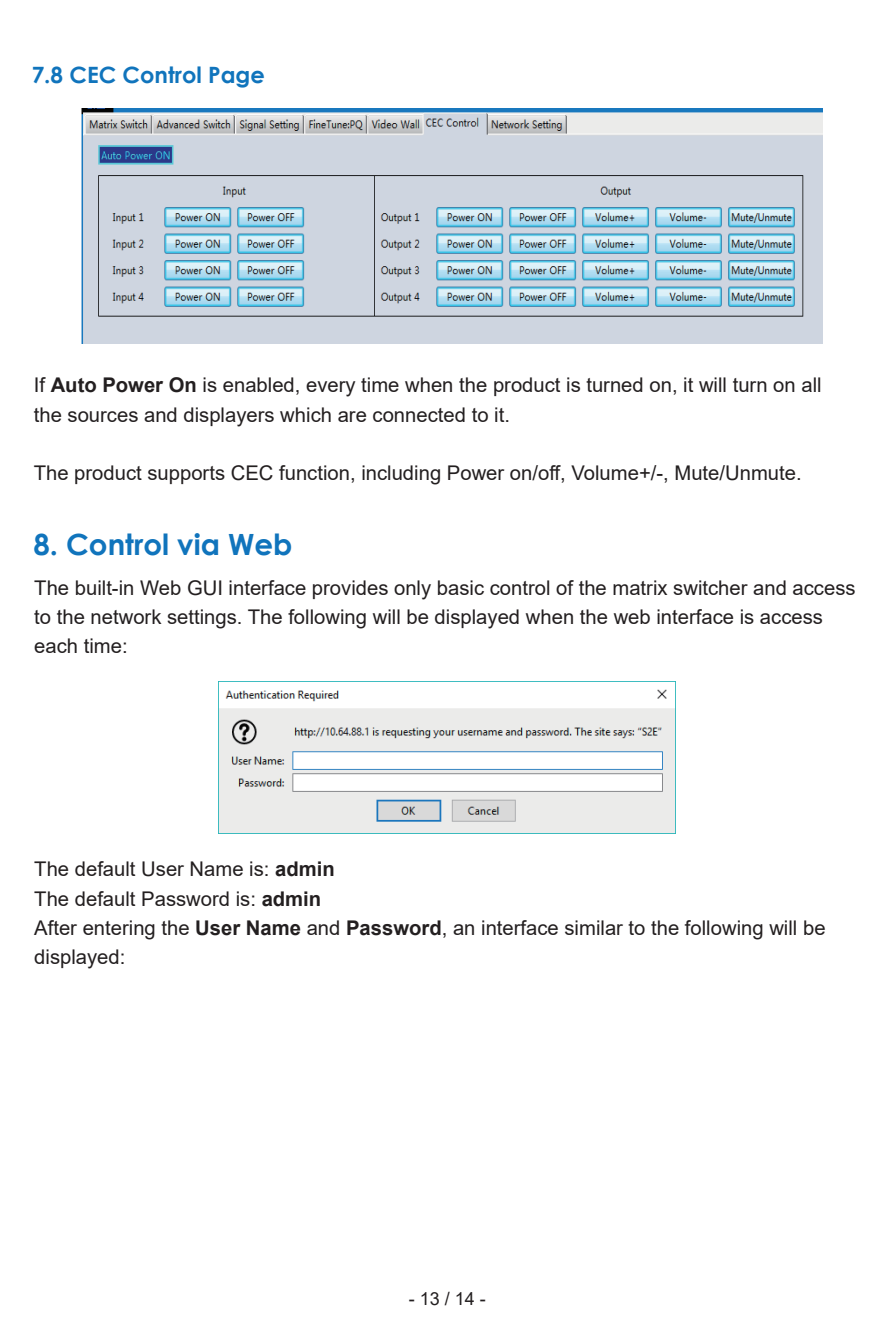
<style>
.page{position:relative;width:893px;height:1340px;background:#fff}
.page>*{position:absolute;margin:0;border:0;box-sizing:border-box;transform-origin:0 0}
.t1{font:700 29.25px "Century Gothic";color:#1074bc}
.t2{font:700 22.5px "Century Gothic";color:#1074bc}
.t3{font:20.25px/29.2px "Arial";color:#231f20}
.t4{font:18px "Arial";color:#231f20}
.s1{font-weight:700}
</style>
<div class="page">
<img style="left:81px;top:109px;width:741px;height:235px">
<img style="left:218px;top:682px;width:458px;height:152px">
<p class="t2" style="left:32px;top:57px;width:235px">7.8 CEC Control Page</p>
<p class="t3" style="left:34px;top:370px;width:789px">If <span class="s1">Auto Power On</span> is enabled, every time when the product is turned on, it will turn on all the sources and displayers which are connected to it.</p>
<p class="t3" style="left:34px;top:458px;width:769px">The product supports CEC function, including Power on/off, Volume+/-, Mute/Unmute.</p>
<h1 class="t1" style="left:33px;top:522px;width:261px">8. Control via Web</h1>
<p class="t3" style="left:34px;top:573px;width:823px">The built-in Web GUI interface provides only basic control of the matrix switcher and access to the network settings. The following will be displayed when the web interface is access each time:</p>
<p class="t3" style="left:34px;top:854px;width:793px">The default User Name is: <span class="s1">admin<br></span>The default Password is: <span class="s1">admin<br></span>After entering the <span class="s1">User Name</span> and <span class="s1">Password</span>, an interface similar to the following will be displayed:</p>
<p class="t4" style="left:409px;top:1286px;width:79px">- 13 / 14 -</p>
</div>
